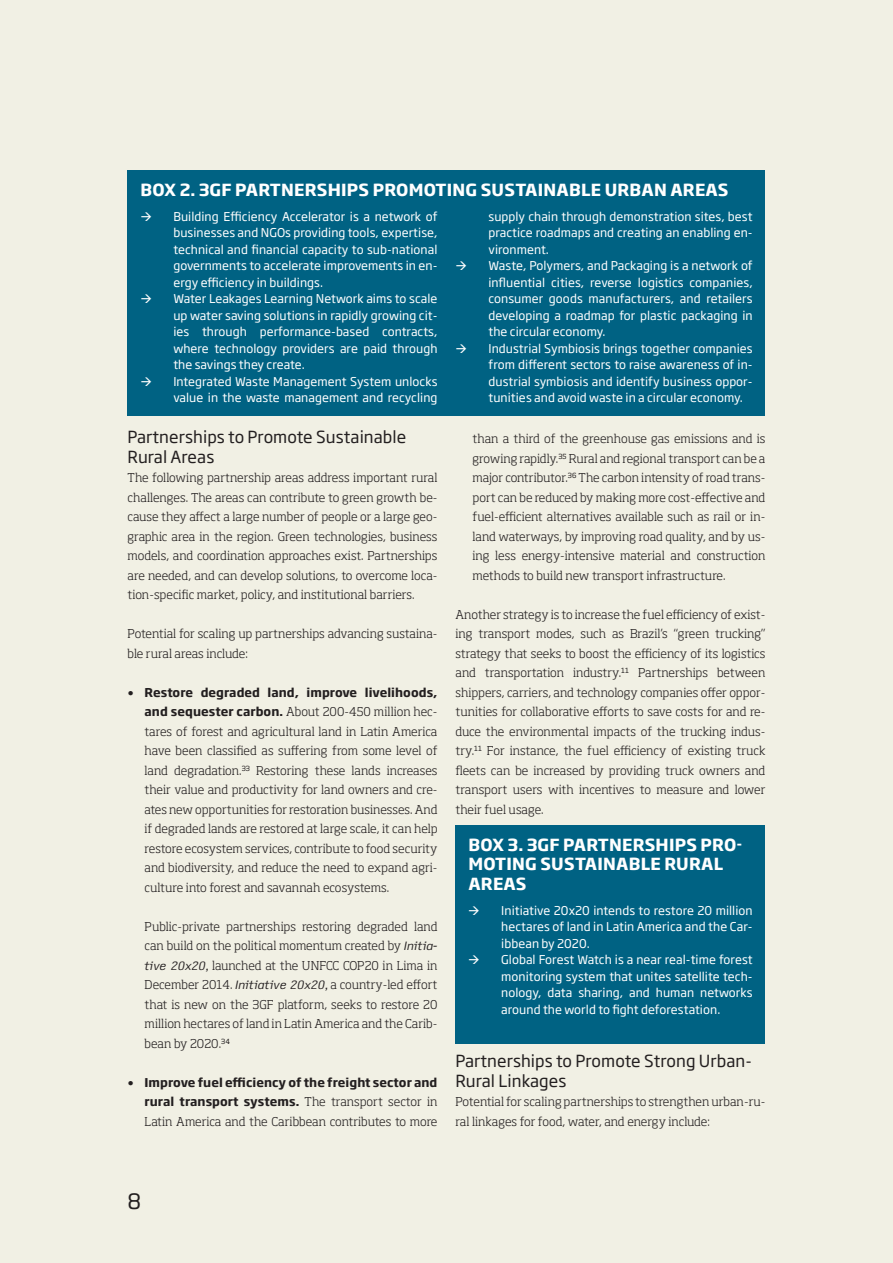
<style>
.page{position:relative;width:893px;height:1263px;background:#f1f0e4}
.page>*{position:absolute;margin:0;border:0;box-sizing:border-box;transform-origin:0 0}
.t1{font:21px "Soho Gothic Std";color:#231f20}
.t2{font:700 16.5px/19.5px "Soho Gothic Std";letter-spacing:.015em;color:#fff}
.t3{font:16.5px/19.5px "Soho Gothic Std";letter-spacing:.005em;color:#231f20}
.t4{font:300 12px/19.5px "Soho Pro";color:#231f20;text-align:justify}
.t5{font:12px/16.5px "Soho Gothic Std";letter-spacing:.005em;color:#fff;text-align:justify}
.t6{font:700 12px/19.5px "Soho Gothic Std";letter-spacing:.005em;color:#231f20;text-align:right}
.s1{font-family:"Verdana";font-weight:400}
.s2{font-family:"Soho Gothic Std";font-weight:700}
.s3{font-family:"Access";font-weight:400;font-style:italic}
.s4{font-family:"Soho Pro";font-weight:300}
</style>
<div class="page">
<div style="left:455px;top:825px;width:310px;height:218px;background:#006283"></div>
<div style="left:128px;top:170px;width:637px;height:245px;background:#006283"></div>
<h2 class="t2" style="left:140px;top:180px;width:590px">BOX 2. 3GF PARTNERSHIPS PROMOTING SUSTAINABLE URBAN AREAS</h2>
<p class="t5" style="left:173px;top:208px;width:266px;text-indent:-33px">→ Building Efficiency Accelerator is a network of businesses and NGOs providing tools, expertise, technical and financial capacity to sub-national governments to accelerate improvements in en&shy;ergy efficiency in buildings.</p>
<p class="t5" style="left:173px;top:291px;width:266px;text-indent:-33px">→ Water Leakages Learning Network aims to scale up water saving solutions in rapidly growing cit&shy;ies through performance-based contracts, where technology providers are paid through the savings they create.</p>
<p class="t5" style="left:140px;top:373px;width:299px;text-align:right">→ Integrated Waste Management System unlocks value in the waste management and recycling</p>
<p class="t5" style="left:488px;top:208px;width:266px">supply chain through demonstration sites, best practice roadmaps and creating an enabling en&shy;vironment.</p>
<p class="t5" style="left:488px;top:258px;width:266px;text-indent:-33px">→ Waste, Polymers, and Packaging is a network of influential cities, reverse logistics companies, consumer goods manufacturers, and retailers developing a roadmap for plastic packaging in the circular economy.</p>
<p class="t5" style="left:488px;top:340px;width:266px;text-indent:-33px">→ Industrial Symbiosis brings together companies from different sectors to raise awareness of in&shy;dustrial symbiosis and identify business oppor&shy;tunities and avoid waste in a circular economy.</p>
<h2 class="t3" style="left:128px;top:428px;width:280px">Partnerships to Promote Sustainable<br>Rural Areas</h2>
<p class="t4" style="left:128px;top:467px;width:311px">The following partnership areas address important rural challenges. The areas can contribute to green growth be&shy;cause they affect a large number of people or a large geo&shy;graphic area in the region. Green technologies, business models, and coordination approaches exist. Partnerships are needed, and can develop solutions, to overcome loca&shy;tion-specific market, policy, and institutional barriers.</p>
<p class="t4" style="left:128px;top:623px;width:311px">Potential for scaling up partnerships advancing sustaina&shy;ble rural areas include:</p>
<p class="t6" style="left:128px;top:682px;width:311px"><span class="s1">•</span> Restore degraded land, improve livelihoods,</p>
<p class="t4" style="left:145px;top:701px;width:294px"><span class="s2">and sequester carbon.</span> About 200-450 million hec&shy;tares of forest and agricultural land in Latin America have been classified as suffering from some level of land degradation.<sup>33</sup> Restoring these lands increases their value and productivity for land owners and cre&shy;ates new opportunities for restoration businesses. And if degraded lands are restored at large scale, it can help restore ecosystem services, contribute to food security and biodiversity, and reduce the need to expand agri&shy;culture into forest and savannah ecosystems.</p>
<p class="t4" style="left:145px;top:915px;width:294px">Public-private partnerships restoring degraded land can build on the political momentum created by <span class="s3">Initia&shy;tive 20x20,</span> launched at the UNFCC COP20 in Lima in December 2014. <span class="s3">Initiative 20x20,</span> a country-led effort that is new on the 3GF platform, seeks to restore 20 million hectares of land in Latin America and the Carib&shy;bean by 2020.<sup>34</sup></p>
<p class="t6" style="left:128px;top:1072px;width:311px"><span class="s1">•</span> Improve fuel efficiency of the freight sector and rural transport systems. <span class="s4">The transport sector in</span></p>
<p class="t4" style="left:145px;top:1110px;width:294px">Latin America and the Caribbean contributes to more</p>
<p class="t4" style="left:472px;top:428px;width:294px">than a third of the greenhouse gas emissions and is growing rapidly.<sup>35</sup> Rural and regional transport can be a major contributor.<sup>36</sup> The carbon intensity of road trans&shy;port can be reduced by making more cost-effective and fuel-efficient alternatives available such as rail or in&shy;land waterways, by improving road quality, and by us&shy;ing less energy-intensive material and construction methods to build new transport infrastructure.</p>
<p class="t4" style="left:455px;top:603px;width:311px">Another strategy is to increase the fuel efficiency of exist&shy;ing transport modes, such as Brazil’s “green trucking” strategy that seeks to boost the efficiency of its logistics and transportation industry.<sup>11</sup> Partnerships between shippers, carriers, and technology companies offer oppor&shy;tunities for collaborative efforts to save costs for and re&shy;duce the environmental impacts of the trucking indus&shy;try.<sup>11</sup> For instance, the fuel efficiency of existing truck fleets can be increased by providing truck owners and transport users with incentives to measure and lower their fuel usage.</p>
<h2 class="t2" style="left:468px;top:835px;width:276px">BOX 3. 3GF PARTNERSHIPS PRO-<br>MOTING SUSTAINABLE RURAL<br>AREAS</h2>
<p class="t5" style="left:501px;top:902px;width:253px;text-indent:-33px">→ Initiative 20x20 intends to restore 20 million hectares of land in Latin America and the Car&shy;ibbean by 2020.</p>
<p class="t5" style="left:501px;top:952px;width:253px;text-indent:-33px">→ Global Forest Watch is a near real-time forest monitoring system that unites satellite tech&shy;nology, data sharing, and human networks around the world to fight deforestation.</p>
<h2 class="t3" style="left:455px;top:1052px;width:298px">Partnerships to Promote Strong Urban-<br>Rural Linkages</h2>
<p class="t4" style="left:455px;top:1091px;width:311px">Potential for scaling partnerships to strengthen urban-ru&shy;ral linkages for food, water, and energy include:</p>
<h1 class="t1" style="left:128px;top:1188px;width:15px">8</h1>
</div>
